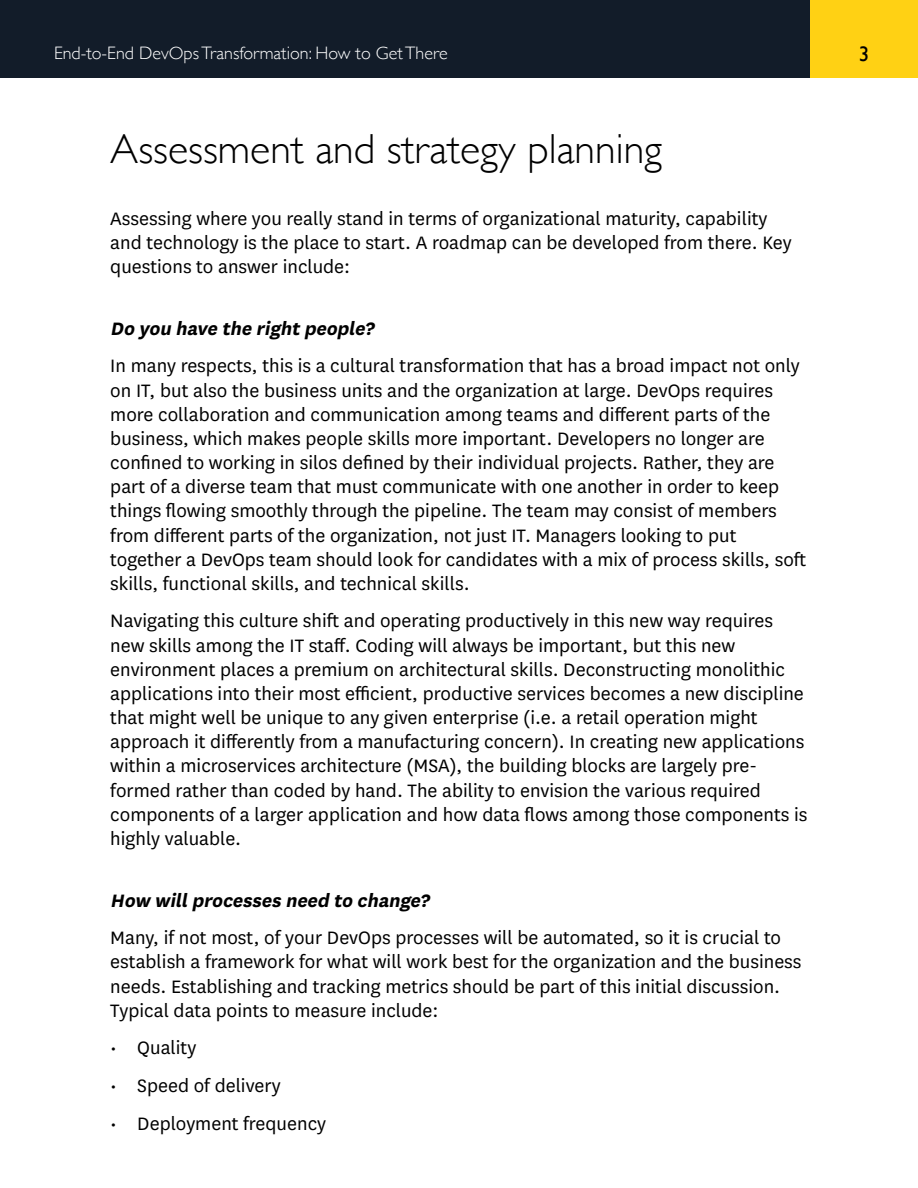
<style>
.page{position:relative;width:918px;height:1188px;background:#fff}
.page>*{position:absolute;margin:0;border:0;box-sizing:border-box;transform-origin:0 0}
.t1{font:300 42px "Gill Sans";color:#000}
.t2{font:21px/24.2px "National";color:#000}
.t3{font:italic 700 21px "National";color:#000}
.t4{font:21px "Gill Sans";color:#000}
.t5{font:300 18px "Gill Sans";color:#fff}
</style>
<div class="page">
<div style="left:809px;top:0;width:109px;height:78px;background:#ffd114"></div>
<div style="left:0;top:0;width:810px;height:78px;background:#121c29"></div>
<p class="t5" style="left:54px;top:39px;width:395px">End-to-End DevOps Transformation: How to Get There</p>
<p class="t4" style="left:859px;top:42px;width:12px">3</p>
<h1 class="t1" style="left:110px;top:116px;width:553px">Assessment and strategy planning</h1>
<p class="t2" style="left:110px;top:205px;width:683px">Assessing where you really stand in terms of organizational maturity, capability and technology is the place to start. A roadmap can be developed from there. Key questions to answer include:</p>
<p class="t3" style="left:110px;top:314px;width:270px">Do you have the rightpeople?</p>
<p class="t2" style="left:110px;top:353px;width:698px">In many respects, this is a cultural transformation that has a broad impact not only on IT, but also the business units and the organization at large. DevOps requires more collaboration and communication among teams and different parts of the business, which makes people skills more important. Developers no longer are confined to working in silos defined by their individual projects. Rather, they are part of a diverse team that must communicate with one another in order to keep things flowing smoothly through the pipeline. The team may consist of members from different parts of the organization, not just IT. Managers looking to put together a DevOps team should look for candidates with a mix of process skills, soft skills, functional skills, and technical skills.</p>
<p class="t2" style="left:110px;top:608px;width:699px">Navigating this culture shift and operating productively in this new way requires new skills among the IT staff. Coding will always be important, but this new environment places a premium on architectural skills. Deconstructing monolithic applications into their most efficient, productive services becomes a new discipline that might well be unique to any given enterprise (i.e. a retail operation might approach it differently from a manufacturing concern). In creating new applications within a microservices architecture (MSA), the building blocks are largely pre&shy;formed rather than coded by hand. The ability to envision the various required components of a larger application and how data flows among those components is highly valuable.</p>
<p class="t3" style="left:110px;top:885px;width:325px">How willprocesses need to change?</p>
<p class="t2" style="left:110px;top:925px;width:693px">Many, if not most, of your DevOps processes will be automated, so it is crucial to establish a framework for what will work best for the organization and the business needs. Establishing and tracking metrics should be part of this initial discussion.<br>Typical data points to measure include:</p>
<p class="t2" style="left:110px;top:1035px;width:88px">• Quality</p>
<p class="t2" style="left:110px;top:1073px;width:172px">• Speed of delivery</p>
<p class="t2" style="left:110px;top:1110px;width:217px">• Deployment frequency</p>
</div>
